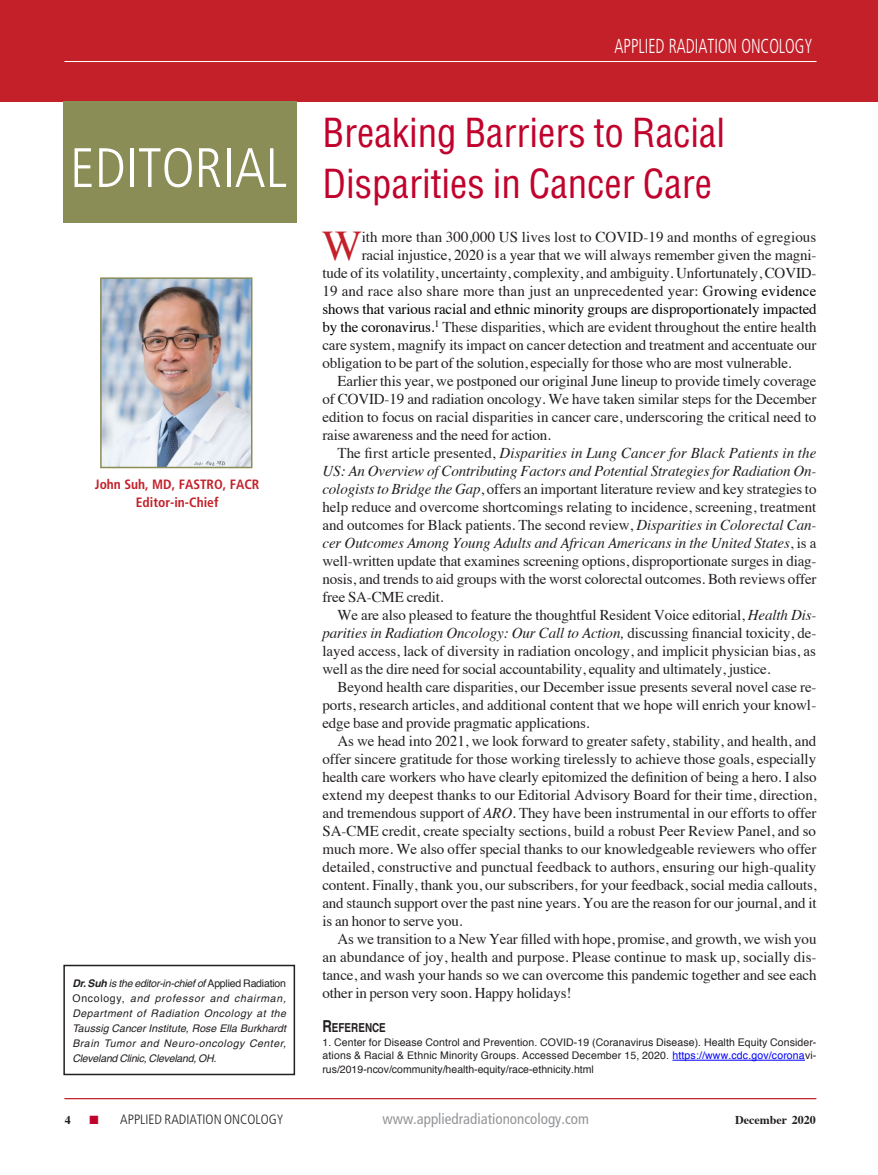
<style>
.page{position:relative;width:878px;height:1175px;background:#fff}
.page>*{position:absolute;margin:0;border:0;box-sizing:border-box;transform-origin:0 0}
.Article_References_S{font:300 condensed 55.5px "Frutiger";color:#fff}
.Article_1st_parag_Dr{font:42.15px "Times";color:#c4202a}
.editorial_title{font:condensed 39px/51px "Helvetica";color:#c1022c}
.Article_References_S-2{font:300 condensed 20.25px "Frutiger";color:#fff;scale:.8 1}
.Article_body_copy{font:15px/18px "Times";letter-spacing:-.01em;color:#231f20;text-align:justify}
.Article_1st_parag_Dr-2{font:15px "Times";letter-spacing:-.01em;color:#231f20}
.Article_1st_parag_Dr-3{font:15px "Times";letter-spacing:-.01em;color:#000}
.Article_1st_parag_Dr-4{font:15px "Times";letter-spacing:.015em;color:#231f20}
.t1{font:condensed 15px "Frutiger";color:#939598}
.t2{font:700 condensed 13.5px/18px "Frutiger";color:#c4202a;text-align:center}
.t3{font:300 condensed 13.5px "Frutiger";color:#231f20}
.Article_References_S-3{font:700 12.3px "Helvetica";color:#231f20;scale:.8 1}
.t4{font:700 12px "Times";color:#231f20}
.Article_References{font:10.5px/13.5px "Helvetica";color:#231f20;text-align:justify}
.editorial_author_box{font:italic 10.5px/15px "Helvetica";letter-spacing:-.02em;color:#231f20;text-align:justify}
.s1{font-weight:700}
.s2{font-style:normal}
.s3{color:#000}
.s4{font-style:italic}
.s5{font-size:16.5px}
.s6{color:#00f}
.s7{color:#c1022c}
</style>
<div class="page">
<hr style="left:64px;top:1098px;width:751px;height:1px;background:#c4202a">
<div style="left:0;top:0;width:878px;height:101px;background:#c4202a"></div>
<hr style="left:65px;top:1098px;width:751px;height:1px;background:#c4202a">
<hr style="left:65px;top:61px;width:751px;height:1px;background:#fff">
<div style="left:63px;top:101px;width:233px;height:121px;background:#8a8d56"></div>
<img style="left:103px;top:280px;width:146px;height:185px">
<div style="left:100px;top:277px;width:152px;height:191px;border:2px solid #8a8d56"></div>
<div style="left:63px;top:964px;width:232px;height:111px;border:2px solid #231f20"></div>
<hr style="left:672px;top:1059px;width:133px;height:1px;background:#00f">
<p class="Article_References_S" style="left:70px;top:136px;width:218px">EDITORIAL</p>
<p class="t2" style="left:95px;top:475px;width:166px">John Suh, MD, FASTRO, FACR<br>Editor-in-Chief</p>
<p class="editorial_author_box" style="left:72px;top:975px;width:215px"><span class="s1">Dr. Suh</span> is the editor-in-chief of <span class="s2">Applied Radiation Oncology,</span> and professor and chairman, Department of Radiation Oncology at the Taussig Cancer Institute, Rose Ella Burkhardt Brain Tumor and Neuro-oncology Center, Cleveland Clinic, Cleveland, OH.</p>
<p class="Article_References_S-2" style="left:614px;top:34px;width:249px">APPLIED RADIATION ONCOLOGY</p>
<p class="editorial_title" style="left:322px;top:107px;width:404px">Breaking Barriers to Racial<br>Disparities in Cancer Care</p>
<p class="Article_1st_parag_Dr" style="left:322px;top:206px;width:41px">W</p>
<p class="Article_1st_parag_Dr-2" style="left:361px;top:222px;width:456px">ith more than 300,000 US lives lost to COVID-19 and months of egregious</p>
<p class="Article_1st_parag_Dr-2" style="left:361px;top:240px;width:456px">racial injustice, 2020 is a year that we will always remember given the magni-</p>
<p class="Article_1st_parag_Dr-2" style="left:322px;top:258px;width:495px">tude of its volatility, uncertainty, complexity, and ambiguity. Unfortunately, COVID-</p>
<p class="Article_1st_parag_Dr-4" style="left:322px;top:276px;width:495px">19 and race also share more than just an unprecedented year: G<span class="s3">rowing evidence</span></p>
<p class="Article_1st_parag_Dr-3" style="left:322px;top:294px;width:496px">shows that various racial and ethnic minority groups are disproportionately impacted</p>
<p class="Article_1st_parag_Dr-2" style="left:322px;top:312px;width:495px"><span class="s3">by the coronavirus.</span><sup>1</sup> These disparities, which are evident throughout the entire health</p>
<p class="Article_1st_parag_Dr-2" style="left:322px;top:330px;width:495px">care system, magnify its impact on cancer detection and treatment and accentuate our</p>
<p class="Article_1st_parag_Dr-2" style="left:322px;top:348px;width:470px">obligation to be part of the solution, especially for those who are most vulnerable.</p>
<p class="Article_body_copy" style="left:322px;top:370px;width:495px;text-indent:15px">Earlier this year, we postponed our original June lineup to provide timely coverage of COVID-19 and radiation oncology. We have taken similar steps for the December edition to focus on racial disparities in cancer care, underscoring the critical need to raise awareness and the need for action.</p>
<p class="Article_body_copy" style="left:322px;top:442px;width:495px;text-indent:15px">The first article presented, <span class="s4">Disparities in Lung Cancer for Black Patients in the US: An Overview of Contributing Factors and Potential Strategies for Radiation On&shy;cologists to Bridge the Gap</span>, offers an important literature review and key strategies to help reduce and overcome shortcomings relating to incidence, screening, treatment and outcomes for Black patients. The second review, <span class="s4">Disparities in Colorectal Can&shy;cer Outcomes Among Young Adults and African Americans in the United States</span>, is a well-written update that examines screening options, disproportionate surges in diag&shy;nosis, and trends to aid groups with the worst colorectal outcomes. Both reviews offer free SA-CME credit.</p>
<p class="Article_body_copy" style="left:322px;top:604px;width:495px;text-indent:15px">We are also pleased to feature the thoughtful Resident Voice editorial, <span class="s4">Health Dis&shy;parities in Radiation Oncology: Our Call to Action,</span> discussing financial toxicity, de&shy;layed access, lack of diversity in radiation oncology, and implicit physician bias, as well as the dire need for social accountability, equality and ultimately, justice.</p>
<p class="Article_body_copy" style="left:322px;top:676px;width:495px;text-indent:15px">Beyond health care disparities, our December issue presents several novel case re&shy;ports, research articles, and additional content that we hope will enrich your knowl&shy;edge base and provide pragmatic applications.</p>
<p class="Article_body_copy" style="left:322px;top:730px;width:496px;text-indent:15px">As we head into 2021, we look forward to greater safety, stability, and health, and offer sincere gratitude for those working tirelessly to achieve those goals, especially health care workers who have clearly epitomized the definition of being a hero. I also extend my deepest thanks to our Editorial Advisory Board for their time, direction, and tremendous support of <span class="s4">ARO</span>. They have been instrumental in our efforts to offer SA-CME credit, create specialty sections, build a robust Peer Review Panel, and so much more. We also offer special thanks to our knowledgeable reviewers who offer detailed, constructive and punctual feedback to authors, ensuring our high-quality content. Finally, thank you, our subscribers, for your feedback, social media callouts, and staunch support over the past nine years. You are the reason for our journal, and it is an honor to serve you.</p>
<p class="Article_body_copy" style="left:322px;top:928px;width:495px;text-indent:15px">As we transition to a New Year filled with hope, promise, and growth, we wish you an abundance of joy, health and purpose. Please continue to mask up, socially dis&shy;tance, and wash your hands so we can overcome this pandemic together and see each other in person very soon. Happy holidays!</p>
<p class="Article_References_S-3" style="left:322px;top:1020px;width:81px"><span class="s5">R</span>EFERENCE</p>
<p class="Article_References" style="left:322px;top:1036px;width:495px">1. Center for Disease Control and Prevention. COVID-19 (Coranavirus Disease). Health Equity Consider&shy;ations &amp; Racial &amp; Ethnic Minority Groups. Accessed December 15, 2020. <span class="s6">https://www.cdc.gov/corona</span>vi&shy;rus/2019-ncov/community/health-equity/race-ethnicity.html</p>
<p class="t4" style="left:65px;top:1108px;width:7px">4</p>
<p class="t3" style="left:90px;top:1112px;width:195px"><span class="s7">■</span> APPLIED RADIATION ONCOLOGY</p>
<p class="t1" style="left:382px;top:1110px;width:208px">www.appliedradiationoncology.com</p>
<p class="t4" style="left:735px;top:1108px;width:82px">December 2020</p>
</div>
